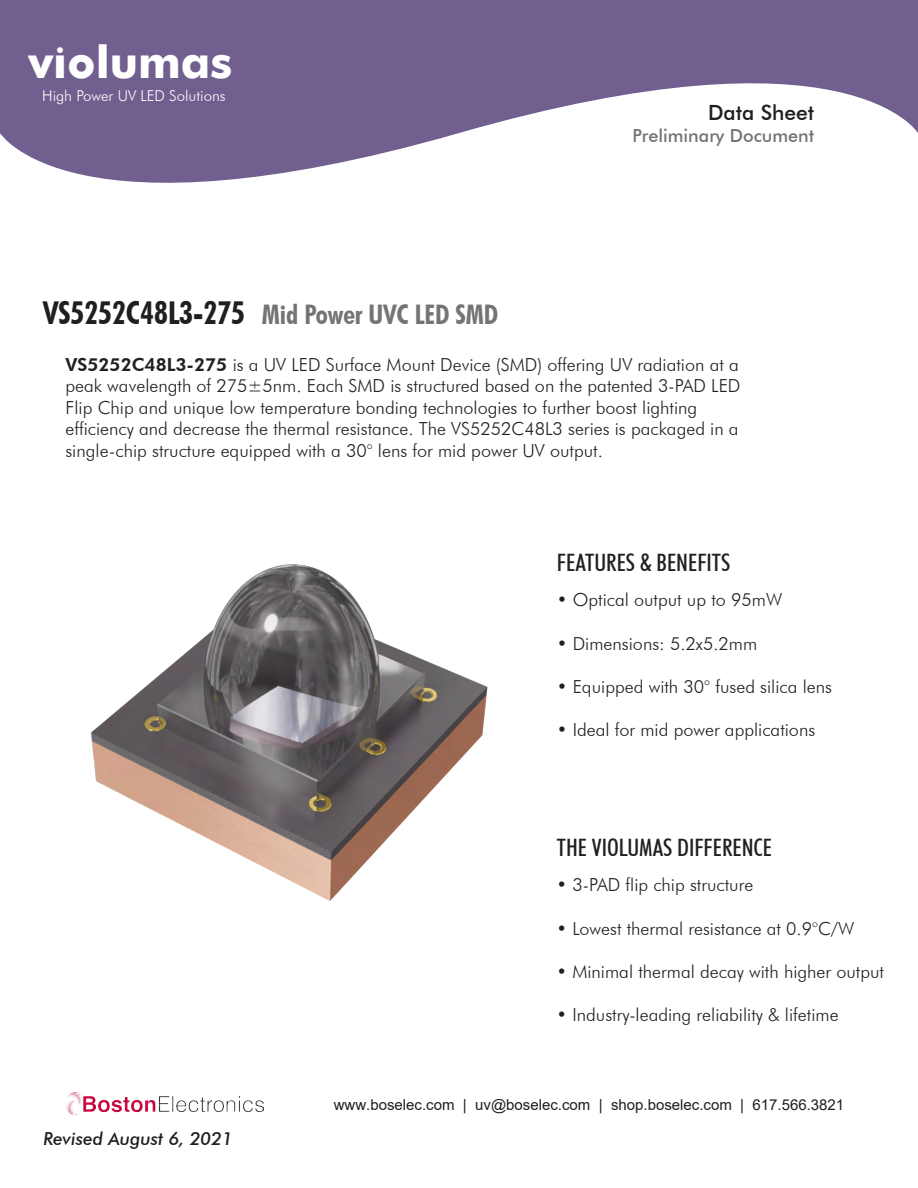
<style>
.page{position:relative;width:918px;height:1188px;background:#fff}
.page>*{position:absolute;margin:0;border:0;box-sizing:border-box;transform-origin:0 0}
.t1{font:700 45px "Futura";color:#fff}
.t2{font:700 condensed 27px "Futura BT";color:#737475}
.t3{font:500 condensed 24px "Futura BT";color:#221f1f}
.t4{font:500 21px "Futura BT";color:#211e1f}
.t5{font:300 18px/21.6px "Futura BT";color:#221f1f}
.t6{font:500 18px "Futura BT";color:#737475}
.t7{font:italic 500 18px "Futura BT";color:#211e1f}
.t8{font:15px "Arial";color:#211e1f}
.t9{font:300 15px "Futura BT";color:#fff}
.s1{font-size:31.5px;color:#211e1f}
.s2{font-weight:800}
</style>
<div class="page">
<svg style="left:0;top:0;width:918px;height:183px;fill:#705f8f"></svg>
<img style="left:91px;top:564px;width:397px;height:337px">
<img style="left:66px;top:1092px;width:198px;height:23px">
<h1 class="t1" style="left:28px;top:29px;width:206px">violumas</h1>
<p class="t9" style="left:42px;top:86px;width:185px">High Power UV LED Solutions</p>
<p class="t4" style="left:708px;top:99px;width:108px">Data Sheet</p>
<p class="t6" style="left:632px;top:125px;width:183px">Preliminary Document</p>
<h2 class="t2" style="left:43px;top:298px;width:457px"><span class="s1">VS5252C48L3-275</span> Mid Power UVC LED SMD</h2>
<p class="t5" style="left:65px;top:353px;width:677px"><span class="s2">VS5252C48L3-275</span> is a UV LED Surface Mount Device (SMD) offering UV radiation at a peak wavelength of 275±5nm. Each SMD is structured based on the patented 3-PAD LED Flip Chip and unique low temperature bonding technologies to further boost lighting efficiency and decrease the thermal resistance. The VS5252C48L3 series is packaged in a single-chip structure equipped with a 30° lens for mid power UV output.</p>
<h3 class="t3" style="left:557px;top:548px;width:175px">FEATURES &amp; BENEFITS</h3>
<p class="t5" style="left:557px;top:589px;width:227px">• Optical output up to 95mW</p>
<p class="t5" style="left:557px;top:632px;width:202px">• Dimensions: 5.2x5.2mm</p>
<p class="t5" style="left:557px;top:675px;width:277px">• Equipped with 30° fused silica lens</p>
<p class="t5" style="left:557px;top:719px;width:260px">• Ideal for mid power applications</p>
<h3 class="t3" style="left:557px;top:833px;width:217px">THE VIOLUMAS DIFFERENCE</h3>
<p class="t5" style="left:557px;top:874px;width:198px">• 3-PAD flip chip structure</p>
<p class="t5" style="left:557px;top:917px;width:299px">• Lowest thermal resistance at 0.9°C/W</p>
<p class="t5" style="left:557px;top:960px;width:329px">• Minimal thermal decay with higher output</p>
<p class="t5" style="left:557px;top:1004px;width:284px">• Industry-leading reliability &amp; lifetime</p>
<p class="t7" style="left:43px;top:1127px;width:190px">Revised August 6, 2021</p>
<p class="t8" style="left:334px;top:1095px;width:512px">www.boselec.com | uv@boselec.com | shop.boselec.com | 617.566.3821</p>
</div>
